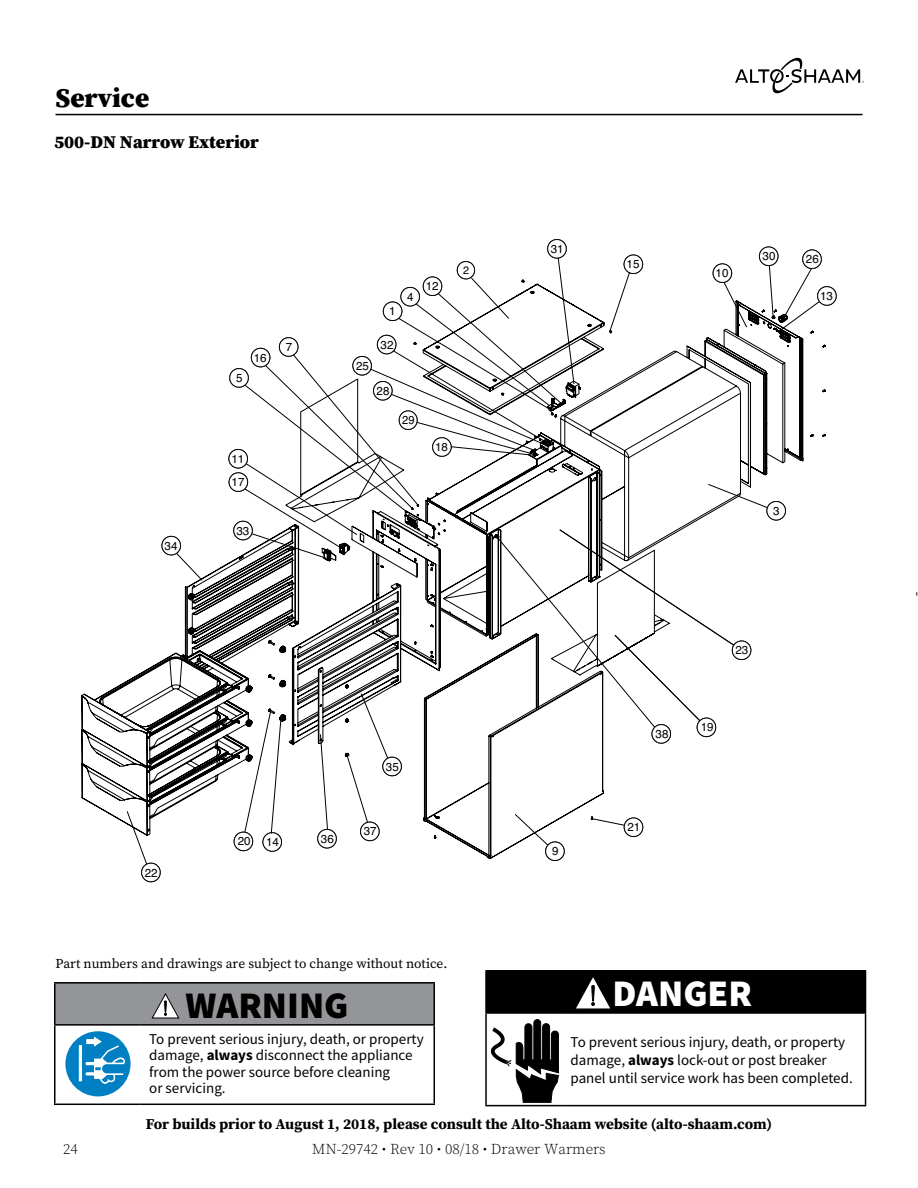
<style>
.page{position:relative;width:918px;height:1188px;background:#fff}
.page>*{position:absolute;margin:0;border:0;box-sizing:border-box;transform-origin:0 0}
.t1{font:900 37.5px "Source Sans Pro";color:#000}
.t2{font:900 37.5px "Source Sans Pro";color:#fff}
.t3{font:900 27px "Source Serif Pro";color:#000}
.t4{font:900 18px "Source Serif Pro";color:#000}
.t5{font:15px/16.5px "Source Sans Pro";color:#000}
.t6{font:700 15px "Source Serif Pro";color:#000}
.t7{font:300 15px "Source Serif Pro";color:#000}
.t8{font:13.5px "Source Serif Pro";color:#000}
.t9{font:11.55px/23.4px "Helvetica";color:#000}
.t10{font:11.55px "Helvetica";color:#000;scale:.96 1}
.t11{font:10.8px "Helvetica";color:#000}
.s1{font-weight:700}
</style>
<div class="page">
<svg style="left:735px;top:58px;width:129px;height:35px"></svg>
<hr style="left:56px;top:114px;width:806px;height:1px;background:#000">
<svg style="left:82px;top:535px;width:146px;height:290px"></svg>
<svg style="left:127px;top:811px;width:34px;height:71px"></svg>
<svg style="left:161px;top:536px;width:42px;height:45px"></svg>
<svg style="left:228px;top:239px;width:608px;height:622px"></svg>
<div style="left:55px;top:983px;width:379px;height:42px;background:#939598"></div>
<hr style="left:54px;top:982px;width:86px;height:2px;background:#000">
<hr style="left:54px;top:984px;width:2px;height:40px;background:#000">
<hr style="left:140px;top:982px;width:295px;height:2px;background:#000">
<hr style="left:434px;top:984px;width:1px;height:40px;background:#000">
<hr style="left:54px;top:1024px;width:86px;height:2px;background:#000">
<hr style="left:54px;top:1026px;width:2px;height:78px;background:#000">
<hr style="left:140px;top:1024px;width:295px;height:2px;background:#000">
<hr style="left:434px;top:1026px;width:1px;height:78px;background:#000">
<hr style="left:54px;top:1104px;width:86px;height:1px;background:#000">
<hr style="left:140px;top:1104px;width:295px;height:1px;background:#000">
<svg style="left:65px;top:1031px;width:66px;height:65px"></svg>
<svg style="left:152px;top:993px;width:27px;height:25px"></svg>
<div style="left:486px;top:971px;width:380px;height:42px;background:#000"></div>
<hr style="left:485px;top:970px;width:81px;height:2px;background:#000">
<hr style="left:485px;top:972px;width:2px;height:40px;background:#000">
<hr style="left:566px;top:970px;width:300px;height:2px;background:#000">
<hr style="left:485px;top:1012px;width:81px;height:2px;background:#000">
<hr style="left:485px;top:1014px;width:2px;height:91px;background:#000">
<hr style="left:566px;top:1012px;width:300px;height:2px;background:#000">
<hr style="left:865px;top:1014px;width:1px;height:91px;background:#000">
<hr style="left:485px;top:1105px;width:81px;height:1px;background:#000">
<hr style="left:566px;top:1105px;width:300px;height:1px;background:#000">
<svg style="left:491px;top:1019px;width:68px;height:84px"></svg>
<svg style="left:576px;top:977px;width:34px;height:32px"></svg>
<div style="left:591px;top:985px;width:4px;height:16px;border:1px solid #000"></div>
<h2 class="t3" style="left:56px;top:79px;width:95px">Service</h2>
<p class="t4" style="left:54px;top:129px;width:206px">500-DN Narrow Exterior</p>
<p class="t9" style="left:165px;top:534px;width:16px">3417</p>
<p class="t9" style="left:145px;top:861px;width:14px">22</p>
<p class="t9" style="left:236px;top:367px;width:8px">5</p>
<p class="t9" style="left:254px;top:346px;width:14px">16</p>
<p class="t9" style="left:286px;top:336px;width:8px">7</p>
<p class="t9" style="left:231px;top:447px;width:15px">11<br>17</p>
<p class="t9" style="left:236px;top:519px;width:16px">3317</p>
<p class="t9" style="left:390px;top:300px;width:8px">1</p>
<p class="t9" style="left:407px;top:285px;width:8px">4</p>
<p class="t9" style="left:356px;top:354px;width:14px">25</p>
<p class="t9" style="left:381px;top:333px;width:14px">32</p>
<p class="t9" style="left:377px;top:379px;width:14px">28</p>
<p class="t10" style="left:402px;top:411px;width:14px">29</p>
<p class="t9" style="left:427px;top:275px;width:14px">12</p>
<p class="t9" style="left:435px;top:436px;width:14px">18</p>
<p class="t9" style="left:551px;top:237px;width:14px">31</p>
<p class="t9" style="left:627px;top:253px;width:14px">15</p>
<p class="t11" style="left:463px;top:262px;width:8px">2</p>
<p class="t9" style="left:716px;top:262px;width:14px">10</p>
<p class="t9" style="left:763px;top:245px;width:14px">30</p>
<p class="t9" style="left:806px;top:248px;width:14px">26</p>
<p class="t9" style="left:820px;top:285px;width:14px">13</p>
<p class="t9" style="left:773px;top:499px;width:8px">3</p>
<p class="t9" style="left:238px;top:830px;width:14px">1420</p>
<p class="t9" style="left:266px;top:831px;width:14px">2014</p>
<p class="t9" style="left:321px;top:827px;width:14px">2036</p>
<p class="t9" style="left:386px;top:755px;width:14px">2035</p>
<p class="t9" style="left:364px;top:820px;width:14px">2037</p>
<p class="t9" style="left:552px;top:840px;width:8px">9</p>
<p class="t9" style="left:656px;top:723px;width:14px">1938</p>
<p class="t9" style="left:735px;top:639px;width:14px">23</p>
<p class="t9" style="left:701px;top:716px;width:14px">19</p>
<p class="t9" style="left:627px;top:816px;width:14px">21</p>
<p class="t8" style="left:56px;top:954px;width:391px">Part numbers and drawings are subject to change without notice.</p>
<h1 class="t1" style="left:186px;top:980px;width:165px">WARNING</h1>
<p class="t5" style="left:149px;top:1030px;width:276px">To prevent serious injury, death, or property damage, <span class="s1">always</span> disconnect the appliance from the power source before cleaning<br>or servicing.</p>
<h1 class="t2" style="left:613px;top:968px;width:141px">DANGER</h1>
<p class="t5" style="left:571px;top:1033px;width:284px;line-height:18px">To prevent serious injury, death, or property damage, <span class="s1">always</span> lock-out or post breaker panel until service work has been completed.</p>
<p class="t6" style="left:146px;top:1113px;width:628px">For builds prior to August 1, 2018, please consult the Alto-Shaam website (alto-shaam.com)</p>
<p class="t7" style="left:63px;top:1139px;width:16px">24</p>
<p class="t7" style="left:312px;top:1139px;width:295px">MN-29742 • Rev 10 • 08/18 • Drawer Warmers</p>
</div>
